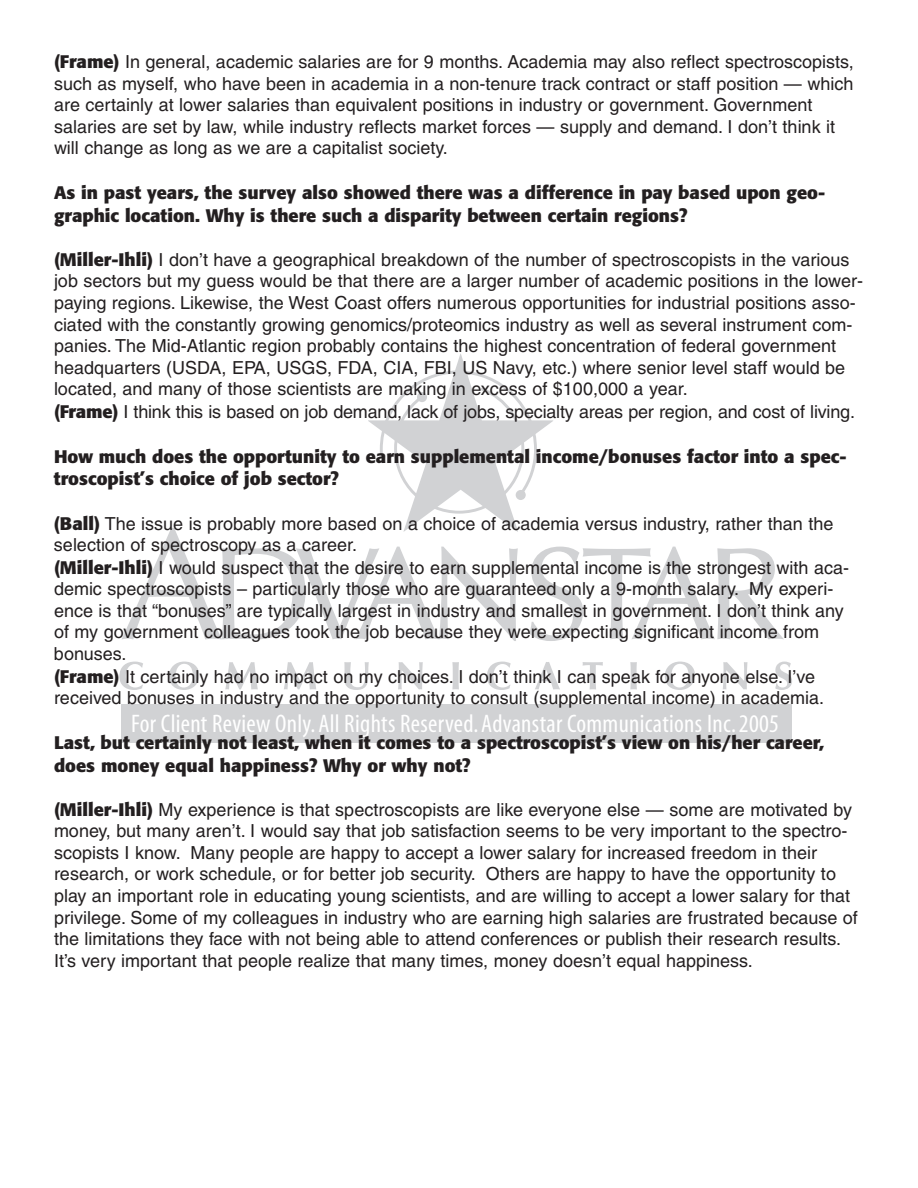
<style>
.page{position:relative;width:918px;height:1188px;background:#fff}
.page>*{position:absolute;margin:0;border:0;box-sizing:border-box;transform-origin:0 0}
.t1{font:condensed 25.5px "Myriad";letter-spacing:.015em;color:#fff}
.t2{font:18px/21.8px "Helvetica";color:#231f20}
.t3{font:700 18px/22.6px "Formata";color:#231f20}
.s1{font-family:"Formata";font-weight:700}
</style>
<div class="page">
<svg style="left:122px;top:354px;width:662px;height:287px"></svg>
<div style="left:417px;top:392px;width:10px;height:10px;background:#d1d2d4;border-radius:50%"></div>
<div style="left:516px;top:490px;width:10px;height:10px;background:#d1d2d4;border-radius:50%"></div>
<svg style="left:119px;top:662px;width:24px;height:28px"></svg>
<svg style="left:169px;top:662px;width:30px;height:28px"></svg>
<svg style="left:225px;top:662px;width:33px;height:27px"></svg>
<svg style="left:284px;top:662px;width:32px;height:27px"></svg>
<svg style="left:344px;top:662px;width:25px;height:28px"></svg>
<svg style="left:398px;top:662px;width:25px;height:27px"></svg>
<svg style="left:452px;top:662px;width:7px;height:27px"></svg>
<svg style="left:487px;top:662px;width:24px;height:28px"></svg>
<svg style="left:535px;top:662px;width:25px;height:27px"></svg>
<svg style="left:583px;top:662px;width:20px;height:27px"></svg>
<svg style="left:630px;top:662px;width:7px;height:27px"></svg>
<svg style="left:665px;top:662px;width:30px;height:28px"></svg>
<svg style="left:723px;top:662px;width:24px;height:27px"></svg>
<svg style="left:775px;top:662px;width:17px;height:28px"></svg>
<div style="left:121px;top:705px;width:670px;height:38px;background:#d1d2d4"></div>
<p class="t2" style="left:54px;top:53px;width:801px"><span class="s1">(Frame)</span> In general, academic salaries are for 9 months. Academia may also reflect spectroscopists, such as myself, who have been in academia in a non-tenure track contract or staff position — which are certainly at lower salaries than equivalent positions in industry or government. Government salaries are set by law, while industry reflects market forces — supply and demand. I don’t think it will change as long as we are a capitalist society.</p>
<p class="t3" style="left:54px;top:183px;width:773px">As in past years, the survey also showed there was a difference in pay based upon geo&shy;graphic location. Why is there such a disparity between certain regions?</p>
<p class="t2" style="left:54px;top:250px;width:811px"><span class="s1">(Miller-Ihli)</span> I don’t have a geographical breakdown of the number of spectroscopists in the various job sectors but my guess would be that there are a larger number of academic positions in the lower&shy;paying regions. Likewise, the West Coast offers numerous opportunities for industrial positions asso&shy;ciated with the constantly growing genomics/proteomics industry as well as several instrument com&shy;panies. The Mid-Atlantic region probably contains the highest concentration of federal government headquarters (USDA, EPA, USGS, FDA, CIA, FBI, US Navy, etc.) where senior level staff would be located, and many of those scientists are making in excess of $100,000 a year.<br><span class="s1">(Frame)</span> I think this is based on job demand, lack of jobs, specialty areas per region, and cost of living.</p>
<p class="t3" style="left:54px;top:446px;width:794px">How much does the opportunity to earn supplemental income/bonuses factor into a spec&shy;troscopist’s choice of job sector?</p>
<p class="t2" style="left:54px;top:514px;width:781px;line-height:21.3px"><span class="s1">(Ball)</span> The issue is probably more based on a choice of academia versus industry, rather than the selection of spectroscopy as a career.</p>
<p class="t2" style="left:54px;top:558px;width:797px"><span class="s1">(Miller-Ihli)</span> I would suspect that the desire to earn supplemental income is the strongest with aca&shy;demic spectroscopists – particularly those who are guaranteed only a 9-month salary. My experi&shy;ence is that “bonuses” are typically largest in industry and smallest in government. I don’t think any of my government colleagues took the job because they were expecting significant income from bonuses.<br><span class="s1">(Frame)</span> It certainly had no impact on my choices. I don’t think I can speak for anyone else. I’ve</p>
<p class="t2" style="left:54px;top:689px;width:772px">received bonuses in industry and the opportunity to consult (supplemental income) in academia.</p>
<p class="t3" style="left:54px;top:733px;width:772px">Last, but certainly not least, when it comes to a spectroscopist’s view on his/her career, does money equal happiness? Why or why not?</p>
<p class="t2" style="left:54px;top:800px;width:805px"><span class="s1">(Miller-Ihli)</span> My experience is that spectroscopists are like everyone else — some are motivated by money, but many aren’t. I would say that job satisfaction seems to be very important to the spectro&shy;scopists I know. Many people are happy to accept a lower salary for increased freedom in their research, or work schedule, or for better job security. Others are happy to have the opportunity to play an important role in educating young scientists, and are willing to accept a lower salary for that privilege. Some of my colleagues in industry who are earning high salaries are frustrated because of the limitations they face with not being able to attend conferences or publish their research results.<br>It’s very important that people realize that many times, money doesn’t equal happiness.</p>
<h1 class="t1" style="left:131px;top:715px;width:650px">For Client Review Only. All Rights Reserved. Advanstar Communications Inc. 2005</h1>
</div>
